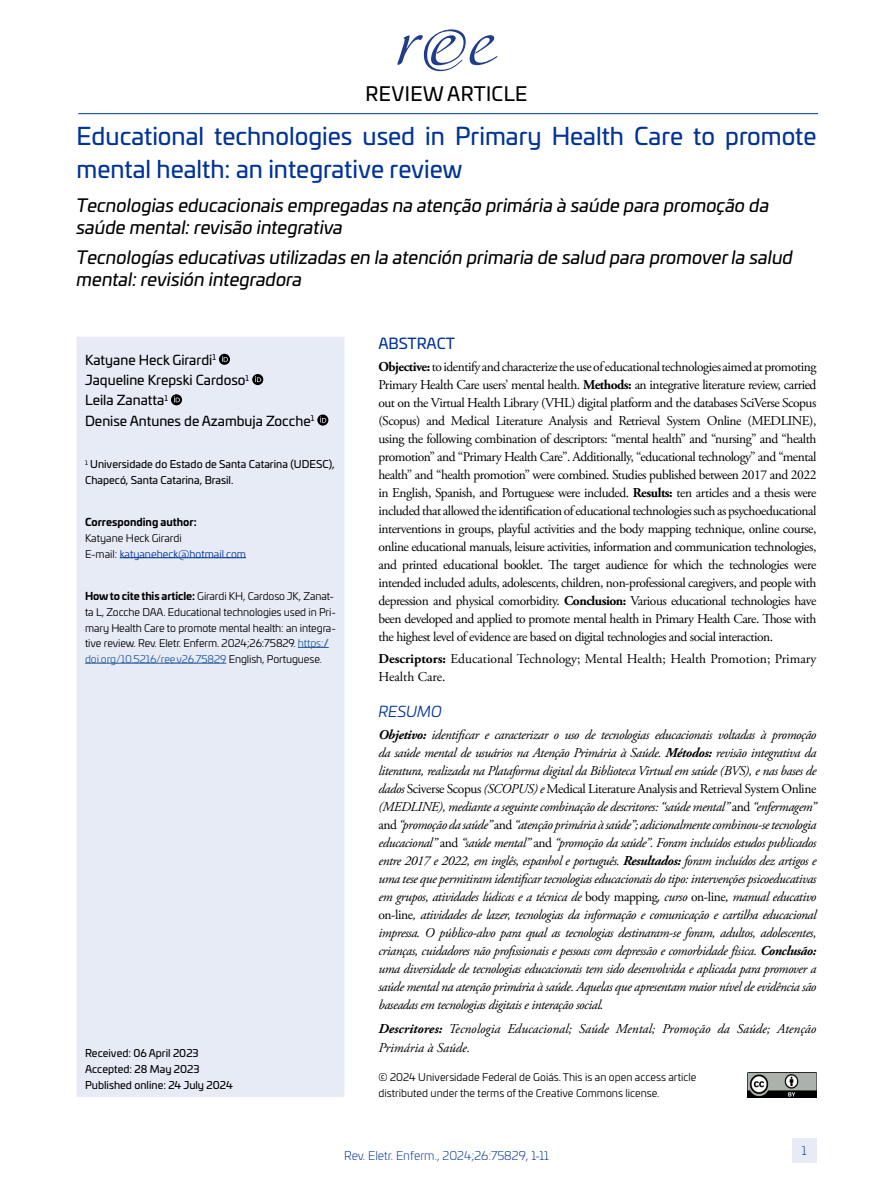
<style>
.page{position:relative;width:893px;height:1191px;background:#fff}
.page>*{position:absolute;margin:0;border:0;box-sizing:border-box;transform-origin:0 0}
.t1{font:24px/32.4px "Univia Pro";color:#039}
.t2{font:19.5px "Univia Pro";letter-spacing:.02em;color:#000}
.t3{font:italic 18px/21.6px "Univia Pro";color:#000}
.t4{font:15px "Univia Pro";color:#039}
.t5{font:italic 15px "Univia Pro";color:#039}
.t6{font:italic 13.5px/18px "Adobe Garamond Pro";letter-spacing:-.005em;color:#000;text-align:justify}
.t7{font:13.5px/18px "Adobe Garamond Pro";letter-spacing:-.01em;color:#000;text-align:justify}
.t8{font:13.5px/20.2px "Univia Pro";color:#000}
.t9{font:300 12px "Univia Pro";color:#039}
.t10{font:10.5px/15.8px "Univia Pro";letter-spacing:-.01em;color:#000}
.t11{font:10.5px/15.8px "Univia Pro";color:#000}
.t12{font:700 10.5px "Univia Pro";color:#000}
.s1{color:#039}
.s2{font-weight:700}
.s3{color:#275b9b}
.s4{font-style:normal}
</style>
<div class="page">
<div style="left:792px;top:1138px;width:24px;height:25px;background:#e6ebf5"></div>
<hr style="left:78px;top:113px;width:740px;height:1px;background:#039">
<div style="left:77px;top:337px;width:267px;height:760px;background:#e6ebf5"></div>
<div style="left:219px;top:354px;width:11px;height:11px;background:#000;border-radius:50%"></div>
<svg style="left:222px;top:356px;width:6px;height:6px"></svg>
<svg style="left:252px;top:374px;width:11px;height:11px"></svg>
<svg style="left:255px;top:376px;width:6px;height:6px"></svg>
<svg style="left:171px;top:394px;width:11px;height:11px"></svg>
<svg style="left:174px;top:396px;width:6px;height:6px"></svg>
<svg style="left:317px;top:414px;width:11px;height:11px"></svg>
<svg style="left:320px;top:416px;width:6px;height:6px"></svg>
<hr style="left:120px;top:557px;width:126px;height:1px;background:#039">
<hr style="left:298px;top:647px;width:31px;height:1px;background:#275b9b">
<hr style="left:85px;top:663px;width:141px;height:1px;background:#275b9b">
<img style="left:747px;top:1072px;width:69px;height:25px">
<svg style="left:397px;top:29px;width:100px;height:42px"></svg>
<h2 class="t2" style="left:365px;top:79px;width:164px">REVIEW ARTICLE</h2>
<h1 class="t1" style="left:77px;top:119px;width:741px">Educational technologies used in Primary Health Care to promote mental health: an integrative review</h1>
<h3 class="t3" style="left:77px;top:194px;width:694px">Tecnologias educacionais empregadas na atenção primária à saúde para promoção da saúde mental: revisão integrativa</h3>
<h3 class="t3" style="left:77px;top:245px;width:718px">Tecnologías educativas utilizadas en la atención primaria de salud para promover la salud mental: revisión integradora</h3>
<p class="t8" style="left:85px;top:349px;width:231px">Katyane Heck Girardi<sup>1<br></sup>Jaqueline Krepski Cardoso<sup>1<br></sup>Leila Zanatta<sup>1<br></sup>Denise Antunes de Azambuja Zocche<sup>1</sup></p>
<p class="t11" style="left:85px;top:456px;width:251px"><sup>1</sup> Universidade do Estado de Santa Catarina (UDESC),<br>Chapecó, Santa Catarina, Brasil.</p>
<p class="t12" style="left:85px;top:514px;width:113px">Corresponding author:</p>
<p class="t10" style="left:85px;top:530px;width:163px">Katyane Heck Girardi<br>E-mail: <span class="s1">katyaneheck@hotmail.com</span></p>
<p class="t10" style="left:85px;top:588px;width:252px"><span class="s2">How to cite this article:</span> Girardi KH, Cardoso JK, Zanat&shy;ta L, Zocche DAA. Educational technologies used in Pri&shy;mary Health Care to promote mental health: an integra&shy;tive review. Rev. Eletr. Enferm. 2024;26:75829. <span class="s3">https:/ doi.org/10.5216/ree.v26.75829</span> English, Portuguese.</p>
<p class="t11" style="left:85px;top:1044px;width:149px">Received: 06 April 2023<br>Accepted: 28 May 2023<br>Published online: 24 July 2024</p>
<p class="t4" style="left:378px;top:332px;width:78px">ABSTRACT</p>
<p class="t7" style="left:378px;top:358px;width:440px"><span class="s2">Objective:</span> to identify and characterize the use of educational technologies aimed at promoting Primary Health Care users’ mental health. <span class="s2">Methods:</span> an integrative literature review, carried out on the Virtual Health Library (VHL) digital platform and the databases SciVerse Scopus (Scopus) and Medical Literature Analysis and Retrieval System Online (MEDLINE), using the following combination of descriptors: “mental health” and “nursing” and “health promotion” and “Primary Health Care”. Additionally, “educational technology” and “mental health” and “health promotion” were combined. Studies published between 2017 and 2022 in English, Spanish, and Portuguese were included. <span class="s2">Results:</span> ten articles and a thesis were included that allowed the identification of educational technologies such as psychoeducational interventions in groups, playful activities and the body mapping technique, online course, online educational manuals, leisure activities, information and communication technologies, and printed educational booklet. The target audience for which the technologies were intended included adults, adolescents, children, non-professional caregivers, and people with depression and physical comorbidity. <span class="s2">Conclusion:</span> Various educational technologies have been developed and applied to promote mental health in Primary Health Care. Those with the highest level of evidence are based on digital technologies and social interaction.</p>
<p class="t7" style="left:378px;top:650px;width:439px"><span class="s2">Descriptors:</span> Educational Technology; Mental Health; Health Promotion; Primary<br>Health Care.</p>
<p class="t5" style="left:378px;top:700px;width:65px">RESUMO</p>
<p class="t6" style="left:378px;top:726px;width:440px"><span class="s2">Objetivo:</span> identificar e caracterizar o uso de tecnologias educacionais voltadas à promoção da saúde mental de usuários na Atenção Primária à Saúde. <span class="s2">Métodos:</span> revisão integrativa da literatura, realizada na Plataforma digital da Biblioteca Virtual em saúde (BVS), e nas bases de dados <span class="s4">Sciverse Scopus</span> (SCOPUS) e <span class="s4">Medical Literature Analysis and Retrieval System Online </span>(MEDLINE), mediante a seguinte combinação de descritores: “saúde mental” <span class="s4">and</span> “enfermagem” <span class="s4">and</span> “promoção da saúde” <span class="s4">and</span> “atenção primária à saúde”; adicionalmente combinou-se tecnologia educacional” <span class="s4">and</span> “saúde mental” <span class="s4">and</span> “promoção da saúde”. Foram incluídos estudos publicados entre 2017 e 2022, em inglês, espanhol e português. <span class="s2">Resultados:</span> foram incluídos dez artigos e uma tese que permitiram identificar tecnologias educacionais do tipo: intervenções psicoeducativas em grupos, atividades lúdicas e a técnica de <span class="s4">body mapping</span>, curso <span class="s4">on-line</span>, manual educativo <span class="s4">on-line</span>, atividades de lazer, tecnologias da informação e comunicação e cartilha educacional impressa. O público-alvo para qual as tecnologias destinaram-se foram, adultos, adolescentes, crianças, cuidadores não profissionais e pessoas com depressão e comorbidade física. <span class="s2">Conclusão: </span>uma diversidade de tecnologias educacionais tem sido desenvolvida e aplicada para promover a saúde mental na atenção primária à saúde. Aquelas que apresentam maior nível de evidência são baseadas em tecnologias digitais e interação social.</p>
<p class="t6" style="left:378px;top:1019px;width:439px;line-height:19.5px"><span class="s2">Descritores:</span> Tecnologia Educacional; Saúde Mental; Promoção da Saúde; Atenção<br>Primária à Saúde.</p>
<p class="t10" style="left:378px;top:1069px;width:319px">© 2024 Universidade Federal de Goiás. This is an open access article distributed under the terms of the Creative Commons license.</p>
<p class="t9" style="left:344px;top:1147px;width:206px">Rev. Eletr. Enferm., 2024;26:75829, 1-11</p>
<p class="t9" style="left:802px;top:1142px;width:6px">1</p>
</div>
